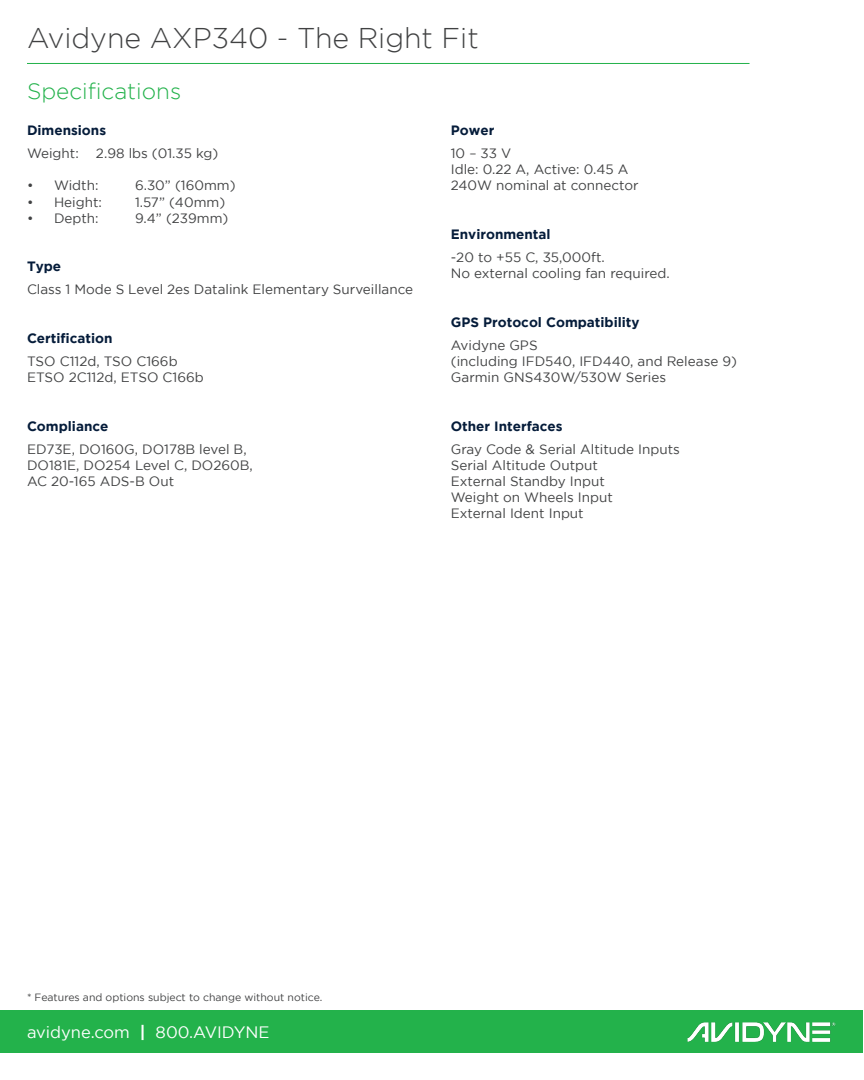
<style>
.page{position:relative;width:864px;height:1080px;background:#fff}
.page>*{position:absolute;margin:0;border:0;box-sizing:border-box;transform-origin:0 0}
.t1{font:300 28.5px "Gotham";color:#414243}
.t2{font:300 22.5px "Gotham";color:#23b24b}
.t3{font:16.5px "Gotham";color:#fff}
.t4{font:13.5px "Gotham";color:#414243}
.t5{font:700 13.5px "Gotham";color:#051c3a}
.t6{font:10.5px "Gotham";color:#414243}
.s1{font-weight:700}
</style>
<div class="page">
<div style="left:1px;top:1011px;width:862px;height:42px;background:#23b24b"></div>
<img style="left:687px;top:1022px;width:149px;height:20px">
<hr style="left:27px;top:63px;width:723px;height:1px;background:#23b24b">
<p class="t1" style="left:27px;top:22px;width:453px">Avidyne AXP340 - The Right Fit</p>
<p class="t2" style="left:27px;top:79px;width:156px">Specifications</p>
<p class="t5" style="left:27px;top:122px;width:81px">Dimensions</p>
<p class="t4" style="left:27px;top:146px;width:53px">Weight:</p>
<p class="t4" style="left:96px;top:146px;width:124px">2.98 lbs (01.35 kg)</p>
<p class="t4" style="left:27px;top:178px;width:73px">• Width:</p>
<p class="t4" style="left:135px;top:178px;width:102px">6.30” (160mm)</p>
<p class="t4" style="left:27px;top:194px;width:76px">• Height:</p>
<p class="t4" style="left:135px;top:194px;width:92px">1.57” (40mm)</p>
<p class="t4" style="left:27px;top:211px;width:73px">• Depth:</p>
<p class="t4" style="left:135px;top:211px;width:95px">9.4” (239mm)</p>
<p class="t5" style="left:27px;top:259px;width:36px">Type</p>
<p class="t4" style="left:27px;top:282px;width:388px">Class 1 Mode S Level 2es Datalink Elementary Surveillance</p>
<p class="t5" style="left:27px;top:330px;width:87px">Certification</p>
<p class="t4" style="left:27px;top:354px;width:152px">TSO C112d, TSO C166b</p>
<p class="t4" style="left:27px;top:370px;width:178px">ETSO 2C112d, ETSO C166b</p>
<p class="t5" style="left:27px;top:418px;width:83px">Compliance</p>
<p class="t4" style="left:27px;top:441px;width:221px">ED73E, DO160G, DO178B level B,</p>
<p class="t4" style="left:27px;top:458px;width:227px">DO181E, DO254 Level C, DO260B,</p>
<p class="t4" style="left:27px;top:474px;width:149px">AC 20-165 ADS-B Out</p>
<p class="t5" style="left:451px;top:122px;width:45px">Power</p>
<p class="t4" style="left:451px;top:146px;width:62px">10 – 33 V</p>
<p class="t4" style="left:451px;top:162px;width:179px">Idle: 0.22 A, Active: 0.45 A</p>
<p class="t4" style="left:451px;top:178px;width:189px">240W nominal at connector</p>
<p class="t5" style="left:451px;top:226px;width:101px">Environmental</p>
<p class="t4" style="left:451px;top:250px;width:156px">-20 to +55 C, 35,000ft.</p>
<p class="t4" style="left:451px;top:266px;width:220px">No external cooling fan required.</p>
<p class="t5" style="left:451px;top:314px;width:190px">GPS Protocol Compatibility</p>
<p class="t4" style="left:451px;top:337px;width:88px">Avidyne GPS</p>
<p class="t4" style="left:451px;top:354px;width:288px">(including IFD540, IFD440, and Release 9)</p>
<p class="t4" style="left:451px;top:370px;width:217px">Garmin GNS430W/530W Series</p>
<p class="t5" style="left:451px;top:418px;width:113px">Other Interfaces</p>
<p class="t4" style="left:451px;top:441px;width:231px">Gray Code &amp; Serial Altitude Inputs</p>
<p class="t4" style="left:451px;top:458px;width:149px">Serial Altitude Output</p>
<p class="t4" style="left:451px;top:474px;width:155px">External Standby Input</p>
<p class="t4" style="left:451px;top:490px;width:164px">Weight on Wheels Input</p>
<p class="t4" style="left:451px;top:506px;width:134px">External Ident Input</p>
<p class="t6" style="left:27px;top:991px;width:297px">* Features and options subject to change without notice.</p>
<p class="t3" style="left:27px;top:1023px;width:244px">avidyne.com <span class="s1">|</span> 800.AVIDYNE</p>
</div>
